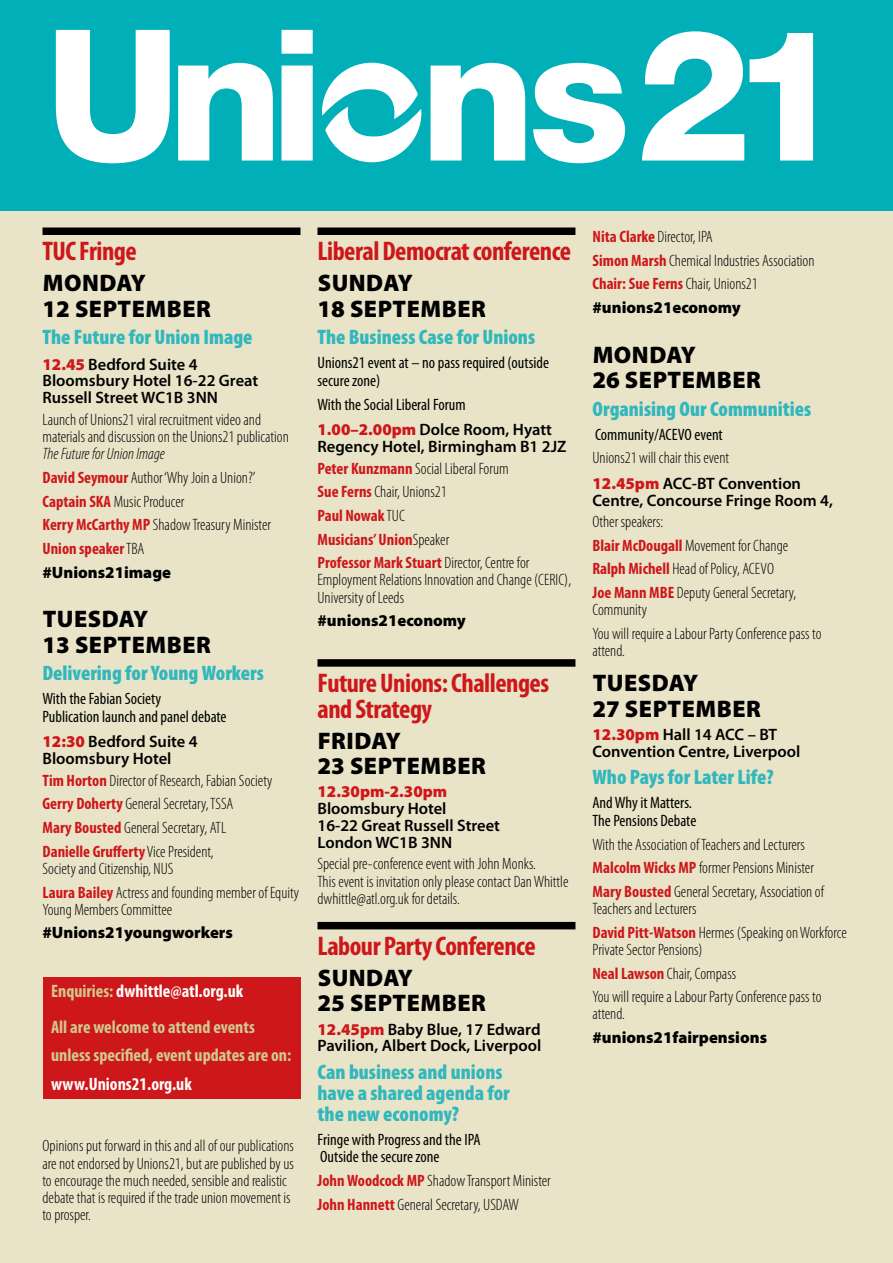
<style>
.page{position:relative;width:893px;height:1263px;background:#e9e4c8}
.page>*{position:absolute;margin:0;border:0;box-sizing:border-box;transform-origin:0 0}
.bak_event{font:700 condensed 27px/25.5px "Myriad Pro";letter-spacing:-.02em;color:#cd171a}
.bak_day{font:900 24px/25.5px "Myriad Pro";letter-spacing:.02em;color:#000}
.bak_title{font:900 condensed 21px/21px "Myriad Pro";color:#31b7bc}
.bak_speaker{font:700 condensed 18px/28.8px "Myriad Pro";color:#d1c993}
.bak_speaker-2{font:700 condensed 18px "Myriad Pro";color:#fff}
.bak_speaker-3{font:300 condensed 16.5px/17.2px "Myriad Pro";color:#000}
.bak_main{font:300 condensed 16.5px/17.2px "Myriad Pro";color:#000}
.bak_timeplace{font:600 16.5px/16.8px "Myriad Pro";color:#000}
.bak_titlesecond{font:condensed 16.5px/17.7px "Myriad Pro";color:#000}
.bak_hashtag{font:900 16.5px "Myriad Pro";color:#000}
.bak_speaker-4{font:700 condensed 16.5px "Myriad Pro";color:#cd171a}
.s1{font-weight:900;color:#cd171a}
.s2{font-style:italic}
.s3{font-weight:700;color:#cd171a}
.s4{font-weight:300;color:#000}
.s5{color:#d1c993}
.s6{color:#fff}
</style>
<div class="page">
<div style="left:43px;top:227px;width:257px;height:8px;background:#000"></div>
<div style="left:317px;top:227px;width:258px;height:8px;background:#000"></div>
<div style="left:317px;top:659px;width:258px;height:8px;background:#000"></div>
<div style="left:317px;top:922px;width:258px;height:7px;background:#000"></div>
<div style="left:0;top:0;width:893px;height:210px;background:#00afb7"></div>
<svg style="left:56px;top:30px;width:757px;height:133px"></svg>
<div style="left:43px;top:977px;width:257px;height:121px;background:#cd171a"></div>
<p class="bak_event" style="left:43px;top:238px;width:96px">TUC Fringe</p>
<p class="bak_day" style="left:43px;top:271px;width:170px">MONDAY<br>12 SEPTEMBER</p>
<p class="bak_title" style="left:43px;top:327px;width:212px">The Future for Union Image</p>
<p class="bak_timeplace" style="left:43px;top:355px;width:217px"><span class="s1">12.45</span> Bedford Suite 4<br>Bloomsbury Hotel 16-22 Great<br>Russell Street WC1B 3NN</p>
<p class="bak_main" style="left:43px;top:411px;width:248px">Launch of Unions21 viral recruitment video and materials and discussion on the Unions21 publication<br><span class="s2">The Future for Union Image</span></p>
<p class="bak_speaker-3" style="left:43px;top:469px;width:215px"><span class="s3">David Seymour</span> Author ‘Why Join a Union?’</p>
<p class="bak_speaker-3" style="left:43px;top:493px;width:143px"><span class="s3">Captain SKA</span> Music Producer</p>
<p class="bak_speaker-3" style="left:43px;top:517px;width:230px"><span class="s3">Kerry McCarthy MP</span> Shadow Treasury Minister</p>
<p class="bak_speaker-4" style="left:43px;top:538px;width:104px">Union speaker <span class="s4">TBA</span></p>
<p class="bak_hashtag" style="left:43px;top:563px;width:130px">#Unions21image</p>
<p class="bak_day" style="left:43px;top:607px;width:170px">TUESDAY<br>13 SEPTEMBER</p>
<p class="bak_title" style="left:43px;top:663px;width:223px">Delivering for Young Workers</p>
<p class="bak_titlesecond" style="left:43px;top:690px;width:186px">With the Fabian Society<br>Publication launch and panel debate</p>
<p class="bak_timeplace" style="left:43px;top:733px;width:157px"><span class="s1">12:30</span> Bedford Suite 4<br>Bloomsbury Hotel</p>
<p class="bak_speaker-3" style="left:43px;top:772px;width:231px"><span class="s3">Tim Horton</span> Director of Research, Fabian Society</p>
<p class="bak_speaker-3" style="left:43px;top:796px;width:193px"><span class="s3">Gerry Doherty</span> General Secretary, TSSA</p>
<p class="bak_speaker-3" style="left:43px;top:819px;width:185px"><span class="s3">Mary Bousted</span> General Secretary, ATL</p>
<p class="bak_speaker-3" style="left:43px;top:843px;width:173px"><span class="s3">Danielle Grufferty</span> Vice President,<br>Society and Citizenship, NUS</p>
<p class="bak_speaker-3" style="left:43px;top:884px;width:258px"><span class="s3">Laura Bailey</span> Actress and founding member of Equity<br>Young Members Committee</p>
<p class="bak_hashtag" style="left:43px;top:923px;width:192px">#Unions21youngworkers</p>
<p class="bak_speaker-2" style="left:51px;top:980px;width:194px"><span class="s5">Enquiries:</span> dwhittle@atl.org.uk</p>
<p class="bak_speaker" style="left:51px;top:1012px;width:242px">All are welcome to attend events unless specified, event updates are on: <span class="s6">www.Unions21.org.uk</span></p>
<p class="bak_main" style="left:43px;top:1138px;width:253px">Opinions put forward in this and all of our publications are not endorsed by Unions21, but are published by us to encourage the much needed, sensible and realistic debate that is required if the trade union movement is to prosper.</p>
<p class="bak_event" style="left:317px;top:238px;width:255px">Liberal Democrat conference</p>
<p class="bak_day" style="left:317px;top:271px;width:170px">SUNDAY<br>18 SEPTEMBER</p>
<p class="bak_title" style="left:317px;top:327px;width:219px">The Business Case for Unions</p>
<p class="bak_titlesecond" style="left:317px;top:354px;width:233px">Unions21 event at – no pass required (outside secure zone)</p>
<p class="bak_titlesecond" style="left:317px;top:395px;width:150px">With the Social Liberal Forum</p>
<p class="bak_timeplace" style="left:317px;top:421px;width:251px"><span class="s1">1.00–2.00pm</span> Dolce Room, Hyatt<br>Regency Hotel, Birmingham B1 2JZ</p>
<p class="bak_speaker-3" style="left:317px;top:460px;width:193px"><span class="s3">Peter Kunzmann</span> Social Liberal Forum</p>
<p class="bak_speaker-3" style="left:317px;top:484px;width:131px"><span class="s3">Sue Ferns</span> Chair, Unions21</p>
<p class="bak_speaker-4" style="left:317px;top:505px;width:89px">Paul Nowak <span class="s4">TUC</span></p>
<p class="bak_speaker-4" style="left:317px;top:529px;width:133px">Musicians’ Union <span class="s4">Speaker</span></p>
<p class="bak_speaker-3" style="left:317px;top:554px;width:255px"><span class="s3">Professor Mark Stuart</span> Director, Centre for<br>Employment Relations Innovation and Change (CERIC),<br>University of Leeds</p>
<p class="bak_hashtag" style="left:317px;top:611px;width:150px">#unions21economy</p>
<p class="bak_event" style="left:317px;top:670px;width:233px">Future Unions: Challenges and Strategy</p>
<p class="bak_day" style="left:317px;top:728px;width:170px">FRIDAY<br>23 SEPTEMBER</p>
<p class="bak_timeplace" style="left:317px;top:783px;width:184px"><span class="s1">12.30pm-2.30pm<br></span>Bloomsbury Hotel<br>16-22 Great Russell Street<br>London WC1B 3NN</p>
<p class="bak_main" style="left:317px;top:856px;width:252px">Special pre-conference event with John Monks.<br>This event is invitation only please contact Dan Whittle dwhittle@atl.org.uk for details.</p>
<p class="bak_event" style="left:317px;top:932px;width:220px">Labour Party Conference</p>
<p class="bak_day" style="left:317px;top:965px;width:170px">SUNDAY<br>25 SEPTEMBER</p>
<p class="bak_timeplace" style="left:317px;top:1020px;width:225px"><span class="s1">12.45pm</span> Baby Blue, 17 Edward<br>Pavilion, Albert Dock, Liverpool</p>
<p class="bak_title" style="left:317px;top:1061px;width:194px">Can business and unions have a shared agenda for the new economy?</p>
<p class="bak_titlesecond" style="left:317px;top:1130px;width:165px">Fringe with Progress and the IPA<br>Outside the secure zone</p>
<p class="bak_speaker-3" style="left:317px;top:1172px;width:235px"><span class="s3">John Woodcock MP</span> Shadow Transport Minister</p>
<p class="bak_speaker-3" style="left:317px;top:1196px;width:203px"><span class="s3">John Hannett</span> General Secretary, USDAW</p>
<p class="bak_speaker-3" style="left:592px;top:228px;width:122px"><span class="s3">Nita Clarke</span> Director, IPA</p>
<p class="bak_speaker-3" style="left:592px;top:252px;width:224px"><span class="s3">Simon Marsh</span> Chemical Industries Association</p>
<p class="bak_speaker-4" style="left:592px;top:273px;width:167px">Chair: Sue Ferns <span class="s4">Chair, Unions21</span></p>
<p class="bak_hashtag" style="left:592px;top:298px;width:150px">#unions21economy</p>
<p class="bak_day" style="left:592px;top:342px;width:170px">MONDAY<br>26 SEPTEMBER</p>
<p class="bak_title" style="left:592px;top:398px;width:220px">Organising Our Communities</p>
<p class="bak_titlesecond" style="left:595px;top:425px;width:129px">Community/ACEVO event</p>
<p class="bak_main" style="left:592px;top:450px;width:138px">Unions21 will chair this event</p>
<p class="bak_timeplace" style="left:592px;top:474px;width:242px"><span class="s1">12.45pm</span> ACC-BT Convention<br>Centre, Concourse Fringe Room 4,</p>
<p class="bak_main" style="left:592px;top:513px;width:72px">Other speakers:</p>
<p class="bak_speaker-3" style="left:592px;top:537px;width:197px"><span class="s3">Blair McDougall</span> Movement for Change</p>
<p class="bak_speaker-3" style="left:592px;top:561px;width:183px"><span class="s3">Ralph Michell</span> Head of Policy, ACEVO</p>
<p class="bak_speaker-3" style="left:592px;top:584px;width:205px"><span class="s3">Joe Mann MBE</span> Deputy General Secretary,<br>Community</p>
<p class="bak_main" style="left:592px;top:625px;width:231px">You will require a Labour Party Conference pass to attend.</p>
<p class="bak_day" style="left:592px;top:671px;width:170px">TUESDAY<br>27 SEPTEMBER</p>
<p class="bak_timeplace" style="left:592px;top:726px;width:209px"><span class="s1">12.30pm</span> Hall 14 ACC – BT<br>Convention Centre, Liverpool</p>
<p class="bak_title" style="left:592px;top:767px;width:183px">Who Pays for Later Life?</p>
<p class="bak_titlesecond" style="left:592px;top:794px;width:105px">And Why it Matters.<br>The Pensions Debate</p>
<p class="bak_main" style="left:592px;top:836px;width:214px">With the Association of Teachers and Lecturers</p>
<p class="bak_speaker-3" style="left:592px;top:859px;width:223px"><span class="s3">Malcolm Wicks MP</span> former Pensions Minister</p>
<p class="bak_speaker-3" style="left:592px;top:883px;width:233px"><span class="s3">Mary Bousted</span> General Secretary, Association of<br>Teachers and Lecturers</p>
<p class="bak_speaker-3" style="left:592px;top:924px;width:256px"><span class="s3">David Pitt-Watson</span> Hermes (Speaking on Workforce<br>Private Sector Pensions)</p>
<p class="bak_speaker-3" style="left:592px;top:965px;width:145px"><span class="s3">Neal Lawson</span> Chair, Compass</p>
<p class="bak_main" style="left:592px;top:988px;width:231px">You will require a Labour Party Conference pass to attend.</p>
<p class="bak_hashtag" style="left:592px;top:1028px;width:176px">#unions21fairpensions</p>
</div>
